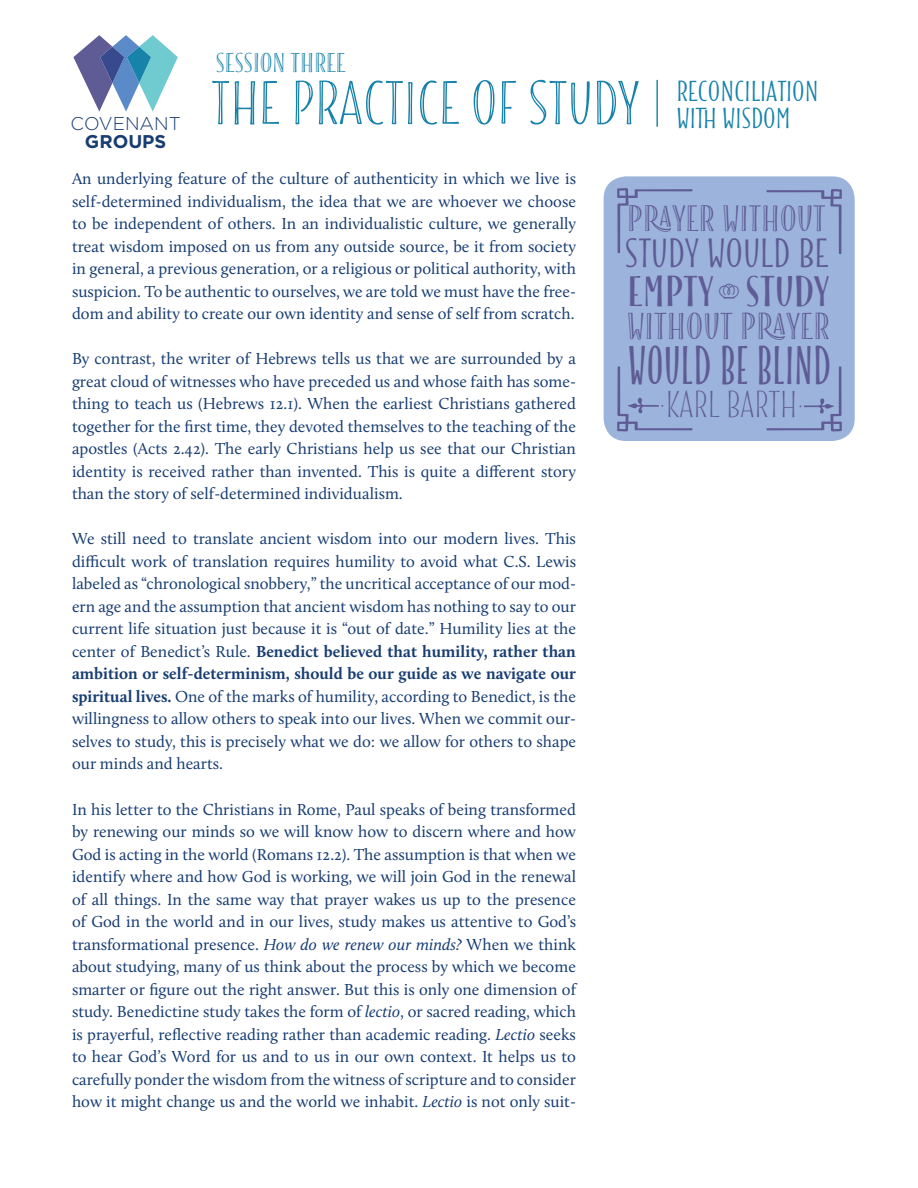
<style>
.page{position:relative;width:918px;height:1188px;background:#fff}
.page>*{position:absolute;margin:0;border:0;box-sizing:border-box;transform-origin:0 0}
.Subheading{font:54px "Blend Caps Inline";color:#1883aa}
.t1{font:700 48px "Blend Caps Condensed";color:#5e5b95}
.t2{font:900 37.5px "Blend Caps";color:#5e5b95}
.t3{font:700 36px "Blend Caps";color:#5e5b95}
.t4{font:33px "Blend Caps Engraved";color:#5e5b95}
.t5{font:33px "Blend Caps";color:#5e5b95}
.t6{font:32.25px "Blend Caps Engraved";color:#5e5b95}
.Subheading-2{font:700 25.5px/27px "Blend Caps";color:#1883aa}
.t7{font:24px "Blend Caps Engraved";color:#1883aa}
.t8{font:300 18.45px "Gotham";color:#183d72}
.t9{font:700 18.45px "Gotham";color:#183d72}
.Body_Text{font:16.5px/22.5px "Calluna";color:#183d72;text-align:justify}
._2nd_page_body_text{font:16.5px/22.5px "Calluna";color:#183d72;text-align:justify}
.s1{font-weight:700}
.s2{font-style:italic}
</style>
<div class="page">
<svg style="left:73px;top:35px;width:105px;height:77px"></svg>
<div style="left:604px;top:176px;width:251px;height:265px;background:#9cb3dc;border-radius:22px"></div>
<p class="t8" style="left:71px;top:112px;width:111px">COVENANT</p>
<p class="t9" style="left:85px;top:129px;width:83px">GROUPS</p>
<p class="t7" style="left:216px;top:48px;width:131px">SESSION THREE</p>
<p class="Subheading" style="left:211px;top:70px;width:453px">THE PRACTICE OF STUDY |</p>
<p class="Subheading-2" style="left:676px;top:77px;width:143px">RECONCILIATION<br>WITH WISDOM</p>
<p class="Body_Text" style="left:72px;top:168px;width:506px">An underlying feature of the culture of authenticity in which we live is self-determined individualism, the idea that we are whoever we choose to be independent of others. In an individualistic culture, we generally treat wisdom imposed on us from any outside source, be it from society in general, a previous generation, or a religious or political authority, with suspicion. To be authentic to ourselves, we are told we must have the free&shy;dom and ability to create our own identity and sense of self from scratch.</p>
<p class="Body_Text" style="left:72px;top:348px;width:506px">By contrast, the writer of Hebrews tells us that we are surrounded by a great cloud of witnesses who have preceded us and whose faith has some&shy;thing to teach us (Hebrews 12.1). When the earliest Christians gathered together for the first time, they devoted themselves to the teaching of the apostles (Acts 2.42). The early Christians help us see that our Christian identity is received rather than invented. This is quite a different story than the story of self-determined individualism.</p>
<p class="Body_Text" style="left:72px;top:528px;width:506px">We still need to translate ancient wisdom into our modern lives. This difficult work of translation requires humility to avoid what C.S. Lewis labeled as “chronological snobbery,” the uncritical acceptance of our mod&shy;ern age and the assumption that ancient wisdom has nothing to say to our current life situation just because it is “out of date.” Humility lies at the center of Benedict’s Rule. <span class="s1">Benedict believed that humility, rather than ambition or self-determinism, should be our guide as we navigate our spiritual lives.</span> One of the marks of humility, according to Benedict, is the willingness to allow others to speak into our lives. When we commit our&shy;selves to study, this is precisely what we do: we allow for others to shape our minds and hearts.</p>
<p class="_2nd_page_body_text" style="left:72px;top:798px;width:506px">In his letter to the Christians in Rome, Paul speaks of being transformed by renewing our minds so we will know how to discern where and how God is acting in the world (Romans 12.2). The assumption is that when we identify where and how God is working, we will join God in the renewal of all things. In the same way that prayer wakes us up to the presence of God in the world and in our lives, study makes us attentive to God’s transformational presence. <span class="s2">How do we renew our minds?</span> When we think about studying, many of us think about the process by which we become smarter or figure out the right answer. But this is only one dimension of study. Benedictine study takes the form of <span class="s2">lectio</span>, or sacred reading, which is prayerful, reflective reading rather than academic reading. <span class="s2">Lectio</span> seeks to hear God’s Word for us and to us in our own context. It helps us to carefully ponder the wisdom from the witness of scripture and to consider how it might change us and the world we inhabit. <span class="s2">Lectio</span> is not only suit-</p>
<p class="t6" style="left:627px;top:199px;width:200px">PRAYER WITHOUT</p>
<p class="t3" style="left:625px;top:228px;width:205px">STUDY WOULD BE</p>
<p class="t2" style="left:628px;top:269px;width:203px">EMPTY STUDY</p>
<p class="t4" style="left:626px;top:306px;width:205px">WITHOUT PRAYER</p>
<p class="t1" style="left:628px;top:337px;width:205px">WOULD BE BLIND</p>
<p class="t5" style="left:626px;top:384px;width:173px">■KARL BARTH</p>
</div>
